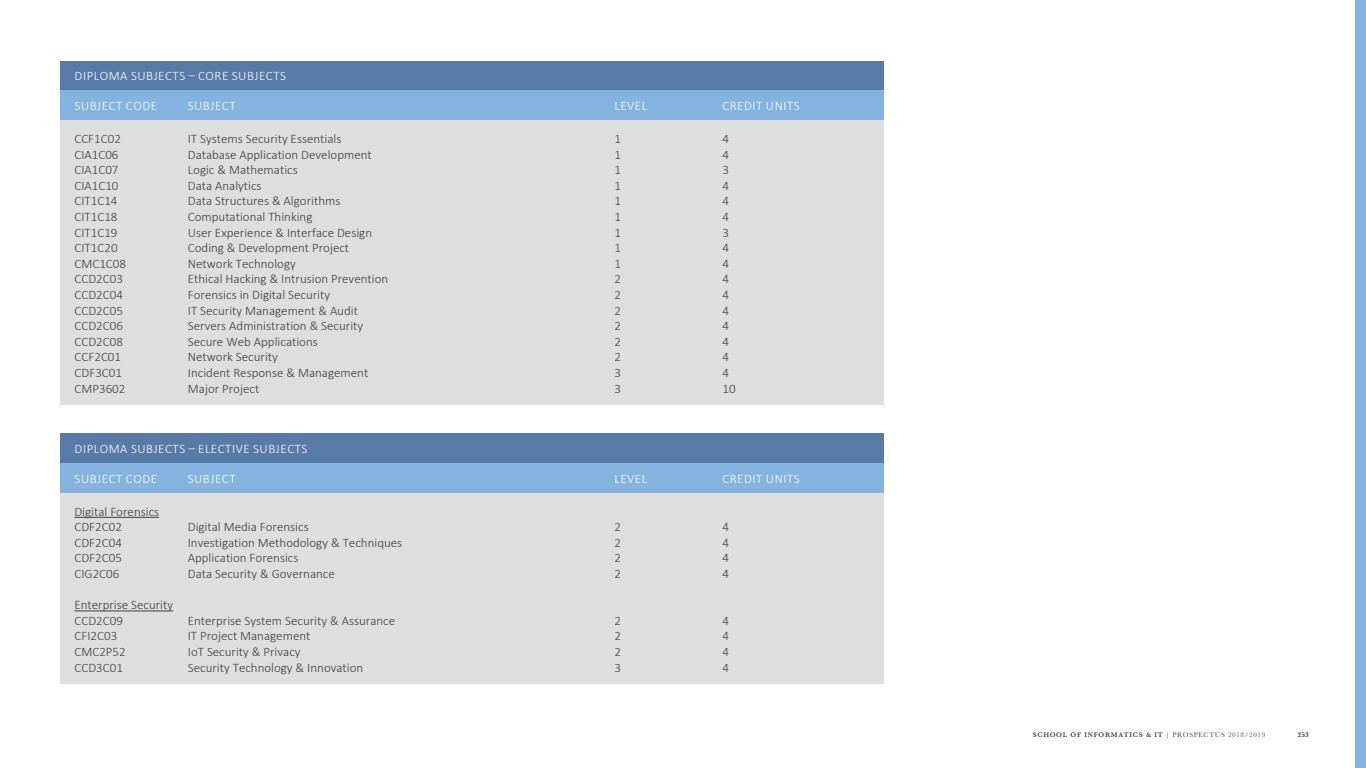
<style>
.page{position:relative;width:1366px;height:768px;background:#fff}
.page>*{position:absolute;margin:0;border:0;box-sizing:border-box;transform-origin:0 0}
.t1{font:300 13px/15.6px "Calibri";color:#3c3c3c}
.t2{font:300 13px "Calibri";letter-spacing:.04em;color:#fff}
.t3{font:600 7px "Baskerville";letter-spacing:.1em;color:#414042}
.t4{font:700 7px "Baskerville";color:#414042}
.s1{font-weight:400}
</style>
<div class="page">
<div style="left:60px;top:61px;width:824px;height:30px;background:#587aa7"></div>
<div style="left:60px;top:121px;width:824px;height:284px;background:#dedede"></div>
<div style="left:60px;top:90px;width:824px;height:30px;background:#85b3df"></div>
<div style="left:60px;top:433px;width:824px;height:30px;background:#587aa7"></div>
<div style="left:60px;top:493px;width:824px;height:191px;background:#dedede"></div>
<div style="left:60px;top:463px;width:824px;height:30px;background:#85b3df"></div>
<hr style="left:74px;top:517px;width:85px;height:1px;background:#3c3c3c">
<hr style="left:74px;top:611px;width:99px;height:1px;background:#3c3c3c">
<div style="left:1355px;top:0;width:11px;height:768px;background:#85b3df"></div>
<p class="t2" style="left:75px;top:68px;width:213px">DIPLOMA SUBJECTS – CORE SUBJECTS</p>
<p class="t2" style="left:75px;top:98px;width:84px">SUBJECT CODE</p>
<p class="t2" style="left:188px;top:98px;width:49px">SUBJECT</p>
<p class="t2" style="left:614px;top:98px;width:34px">LEVEL</p>
<p class="t2" style="left:722px;top:98px;width:79px">CREDIT UNITS</p>
<p class="t1" style="left:74px;top:131px;width:48px">CCF1C02</p>
<p class="t1" style="left:188px;top:131px;width:155px">IT Systems Security Essentials</p>
<p class="t1" style="left:614px;top:131px;width:8px">1</p>
<p class="t1" style="left:722px;top:131px;width:8px">4</p>
<p class="t1" style="left:74px;top:146px;width:46px">CIA1C06</p>
<p class="t1" style="left:188px;top:146px;width:186px">Database Application Development</p>
<p class="t1" style="left:614px;top:146px;width:8px">1</p>
<p class="t1" style="left:722px;top:146px;width:8px">4</p>
<p class="t1" style="left:74px;top:162px;width:46px">CIA1C07</p>
<p class="t1" style="left:188px;top:162px;width:111px">Logic &amp; Mathematics</p>
<p class="t1" style="left:614px;top:162px;width:8px">1</p>
<p class="t1" style="left:722px;top:162px;width:8px">3</p>
<p class="t1" style="left:74px;top:178px;width:46px">CIA1C10</p>
<p class="t1" style="left:188px;top:178px;width:75px">Data Analytics</p>
<p class="t1" style="left:614px;top:178px;width:8px">1</p>
<p class="t1" style="left:722px;top:178px;width:8px">4</p>
<p class="t1" style="left:74px;top:193px;width:45px">CIT1C14</p>
<p class="t1" style="left:188px;top:193px;width:154px">Data Structures &amp; Algorithms</p>
<p class="t1" style="left:614px;top:193px;width:8px">1</p>
<p class="t1" style="left:722px;top:193px;width:8px">4</p>
<p class="t1" style="left:74px;top:209px;width:45px">CIT1C18</p>
<p class="t1" style="left:188px;top:209px;width:126px">Computational Thinking</p>
<p class="t1" style="left:614px;top:209px;width:8px">1</p>
<p class="t1" style="left:722px;top:209px;width:8px">4</p>
<p class="t1" style="left:74px;top:224px;width:45px">CIT1C19</p>
<p class="t1" style="left:188px;top:224px;width:186px">User Experience &amp; Interface Design</p>
<p class="t1" style="left:614px;top:224px;width:8px">1</p>
<p class="t1" style="left:722px;top:224px;width:8px">3</p>
<p class="t1" style="left:74px;top:240px;width:45px">CIT1C20</p>
<p class="t1" style="left:188px;top:240px;width:163px">Coding &amp; Development Project</p>
<p class="t1" style="left:614px;top:240px;width:8px">1</p>
<p class="t1" style="left:722px;top:240px;width:8px">4</p>
<p class="t1" style="left:74px;top:256px;width:53px">CMC1C08</p>
<p class="t1" style="left:188px;top:256px;width:110px">Network Technology</p>
<p class="t1" style="left:614px;top:256px;width:8px">1</p>
<p class="t1" style="left:722px;top:256px;width:8px">4</p>
<p class="t1" style="left:74px;top:271px;width:50px">CCD2C03</p>
<p class="t1" style="left:188px;top:271px;width:202px">Ethical Hacking &amp; Intrusion Prevention</p>
<p class="t1" style="left:614px;top:271px;width:8px">2</p>
<p class="t1" style="left:722px;top:271px;width:8px">4</p>
<p class="t1" style="left:74px;top:287px;width:50px">CCD2C04</p>
<p class="t1" style="left:188px;top:287px;width:144px">Forensics in Digital Security</p>
<p class="t1" style="left:614px;top:287px;width:8px">2</p>
<p class="t1" style="left:722px;top:287px;width:8px">4</p>
<p class="t1" style="left:74px;top:302px;width:50px">CCD2C05</p>
<p class="t1" style="left:188px;top:302px;width:172px">IT Security Management &amp; Audit</p>
<p class="t1" style="left:614px;top:302px;width:8px">2</p>
<p class="t1" style="left:723px;top:302px;width:8px">4</p>
<p class="t1" style="left:75px;top:318px;width:50px">CCD2C06</p>
<p class="t1" style="left:188px;top:318px;width:177px">Servers Administration &amp; Security</p>
<p class="t1" style="left:615px;top:318px;width:8px">2</p>
<p class="t1" style="left:723px;top:318px;width:8px">4</p>
<p class="t1" style="left:75px;top:334px;width:50px">CCD2C08</p>
<p class="t1" style="left:188px;top:334px;width:131px">Secure Web Applications</p>
<p class="t1" style="left:615px;top:334px;width:8px">2</p>
<p class="t1" style="left:723px;top:334px;width:8px">4</p>
<p class="t1" style="left:75px;top:349px;width:48px">CCF2C01</p>
<p class="t1" style="left:188px;top:349px;width:91px">Network Security</p>
<p class="t1" style="left:615px;top:349px;width:8px">2</p>
<p class="t1" style="left:723px;top:349px;width:8px">4</p>
<p class="t1" style="left:75px;top:365px;width:49px">CDF3C01</p>
<p class="t1" style="left:188px;top:365px;width:182px">Incident Response &amp; Management</p>
<p class="t1" style="left:615px;top:365px;width:8px">3</p>
<p class="t1" style="left:723px;top:365px;width:8px">4</p>
<p class="t1" style="left:75px;top:380px;width:52px">CMP3602</p>
<p class="t1" style="left:188px;top:380px;width:73px">Major Project</p>
<p class="t1" style="left:615px;top:380px;width:8px">3</p>
<p class="t1" style="left:723px;top:380px;width:15px">10</p>
<p class="t2" style="left:75px;top:441px;width:234px">DIPLOMA SUBJECTS – ELECTIVE SUBJECTS</p>
<p class="t2" style="left:75px;top:470px;width:84px">SUBJECT CODE</p>
<p class="t2" style="left:188px;top:470px;width:49px">SUBJECT</p>
<p class="t2" style="left:614px;top:470px;width:34px">LEVEL</p>
<p class="t2" style="left:722px;top:470px;width:79px">CREDIT UNITS</p>
<p class="t1" style="left:74px;top:503px;width:86px">Digital Forensics<br>CDF2C02</p>
<p class="t1" style="left:188px;top:519px;width:122px">Digital Media Forensics</p>
<p class="t1" style="left:614px;top:519px;width:8px">2</p>
<p class="t1" style="left:722px;top:519px;width:8px">4</p>
<p class="t1" style="left:74px;top:535px;width:49px">CDF2C04</p>
<p class="t1" style="left:188px;top:535px;width:216px">Investigation Methodology &amp; Techniques</p>
<p class="t1" style="left:614px;top:535px;width:8px">2</p>
<p class="t1" style="left:722px;top:535px;width:8px">4</p>
<p class="t1" style="left:74px;top:550px;width:49px">CDF2C05</p>
<p class="t1" style="left:188px;top:550px;width:112px">Application Forensics</p>
<p class="t1" style="left:614px;top:550px;width:8px">2</p>
<p class="t1" style="left:722px;top:550px;width:8px">4</p>
<p class="t1" style="left:74px;top:566px;width:47px">CIG2C06</p>
<p class="t1" style="left:188px;top:566px;width:149px">Data Security &amp; Governance</p>
<p class="t1" style="left:614px;top:566px;width:8px">2</p>
<p class="t1" style="left:722px;top:566px;width:8px">4</p>
<p class="t1" style="left:74px;top:597px;width:100px">Enterprise Security<br>CCD2C09</p>
<p class="t1" style="left:188px;top:613px;width:209px">Enterprise System Security &amp; Assurance</p>
<p class="t1" style="left:614px;top:613px;width:8px">2</p>
<p class="t1" style="left:722px;top:613px;width:8px">4</p>
<p class="t1" style="left:74px;top:628px;width:44px">CFI2C03</p>
<p class="t1" style="left:188px;top:628px;width:124px">IT Project Management</p>
<p class="t1" style="left:614px;top:628px;width:8px">2</p>
<p class="t1" style="left:722px;top:628px;width:8px">4</p>
<p class="t1" style="left:74px;top:644px;width:53px">CMC2P52</p>
<p class="t1" style="left:188px;top:644px;width:114px">IoT Security &amp; Privacy</p>
<p class="t1" style="left:614px;top:644px;width:8px">2</p>
<p class="t1" style="left:722px;top:644px;width:8px">4</p>
<p class="t1" style="left:74px;top:659px;width:50px">CCD3C01</p>
<p class="t1" style="left:188px;top:659px;width:177px">Security Technology &amp; Innovation</p>
<p class="t1" style="left:614px;top:659px;width:8px">3</p>
<p class="t1" style="left:722px;top:659px;width:8px">4</p>
<p class="t3" style="left:1033px;top:730px;width:234px">SCHOOL OF INFORMATICS &amp; IT <span class="s1">| PROSPECTUS 2018/2019</span></p>
<p class="t4" style="left:1297px;top:730px;width:13px">253</p>
</div>
